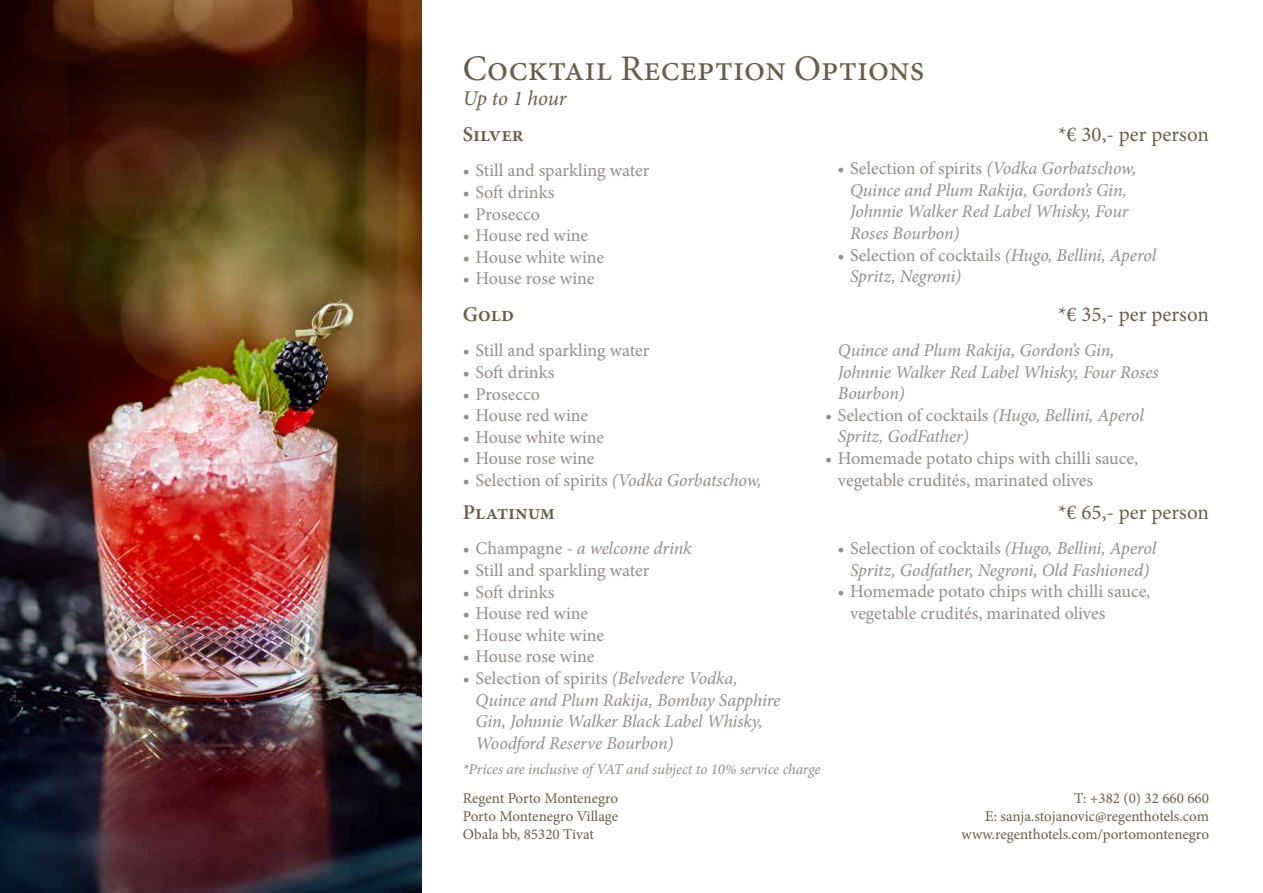
<style>
.page{position:relative;width:1263px;height:893px;background:#fff}
.page>*{position:absolute;margin:0;border:0;box-sizing:border-box;transform-origin:0 0}
.t1{font:36px "Minion Pro";color:#695e4a}
.t2{font:21px "Minion Pro";color:#695e4a}
.t3{font:600 21px "Minion Pro";color:#695e4a}
.t4{font:italic 21px "Minion Pro";letter-spacing:-.01em;color:#695e4a}
.t5{font:italic 18px/21.6px "Minion Pro";letter-spacing:-.01em;color:#938d88}
.t6{font:18px/21.6px "Minion Pro";color:#938d88}
.t7{font:15px/18px "Minion Pro";letter-spacing:-.005em;color:#695e4a;text-align:justify}
.t8{font:italic 15px "Minion Pro";letter-spacing:-.005em;color:#938d88}
.s1{font-style:normal}
.s2{font-style:italic}
</style>
<div class="page">
<img style="left:0;top:0;width:422px;height:893px">
<h1 class="t1" style="left:463px;top:45px;width:463px">Cocktail Reception Options</h1>
<p class="t4" style="left:463px;top:84px;width:105px">Up to 1 hour</p>
<p class="t3" style="left:463px;top:120px;width:63px">Silver</p>
<p class="t6" style="left:463px;top:160px;width:188px">• Still and sparkling water</p>
<p class="t6" style="left:463px;top:182px;width:93px">• Soft drinks</p>
<p class="t6" style="left:463px;top:203px;width:79px">• Prosecco</p>
<p class="t6" style="left:463px;top:225px;width:127px">• House red wine</p>
<p class="t6" style="left:463px;top:246px;width:143px">• House white wine</p>
<p class="t6" style="left:463px;top:268px;width:133px">• House rose wine</p>
<p class="t2" style="left:1058px;top:120px;width:152px">*€ 30,- per person</p>
<p class="t5" style="left:850px;top:158px;width:288px;text-indent:-13px"><span class="s1">• Selection of spirits</span> (Vodka Gorbatschow, Quince and Plum Rakija, Gordon’s Gin, Johnnie Walker Red Label Whisky, Four Roses Bourbon)</p>
<p class="t5" style="left:850px;top:244px;width:308px;text-indent:-13px"><span class="s1">• Selection of cocktails</span> (Hugo, Bellini, Aperol<br>Spritz, Negroni)</p>
<p class="t3" style="left:463px;top:300px;width:53px">Gold</p>
<p class="t2" style="left:1058px;top:300px;width:152px">*€ 35,- per person</p>
<p class="t6" style="left:463px;top:340px;width:188px">• Still and sparkling water</p>
<p class="t6" style="left:463px;top:362px;width:93px">• Soft drinks</p>
<p class="t6" style="left:463px;top:383px;width:79px">• Prosecco</p>
<p class="t6" style="left:463px;top:405px;width:127px">• House red wine</p>
<p class="t6" style="left:463px;top:426px;width:143px">• House white wine</p>
<p class="t6" style="left:463px;top:448px;width:133px">• House rose wine</p>
<p class="t6" style="left:463px;top:470px;width:301px">• Selection of spirits <span class="s2">(Vodka Gorbatschow,</span></p>
<p class="t5" style="left:838px;top:339px;width:322px">Quince and Plum Rakija, Gordon’s Gin,<br>Johnnie Walker Red Label Whisky, Four Roses<br>Bourbon)</p>
<p class="t5" style="left:838px;top:404px;width:308px;text-indent:-13px"><span class="s1">• Selection of cocktails</span> (Hugo, Bellini, Aperol<br>Spritz, GodFather)</p>
<p class="t6" style="left:838px;top:447px;width:302px;text-indent:-13px">• Homemade potato chips with chilli sauce, vegetable crudités, marinated olives</p>
<p class="t3" style="left:463px;top:498px;width:94px">Platinum</p>
<p class="t5" style="left:463px;top:538px;width:230px"><span class="s1">• Champagne</span> - a welcome drink</p>
<p class="t6" style="left:463px;top:560px;width:188px">• Still and sparkling water</p>
<p class="t6" style="left:463px;top:581px;width:93px">• Soft drinks</p>
<p class="t6" style="left:463px;top:603px;width:127px">• House red wine</p>
<p class="t6" style="left:463px;top:624px;width:143px">• House white wine</p>
<p class="t6" style="left:463px;top:646px;width:133px">• House rose wine</p>
<p class="t5" style="left:475px;top:667px;width:306px;text-indent:-13px"><span class="s1">• Selection of spirits</span> (Belvedere Vodka, Quince and Plum Rakija, Bombay Sapphire Gin, Johnnie Walker Black Label Whisky, Woodford Reserve Bourbon)</p>
<p class="t8" style="left:463px;top:759px;width:359px">*Prices are inclusive of VAT and subject to 10% service charge</p>
<p class="t2" style="left:1058px;top:498px;width:152px">*€ 65,- per person</p>
<p class="t5" style="left:837px;top:537px;width:320px;text-align:center"><span class="s1">• Selection of cocktails</span> (Hugo, Bellini, Aperol<br>Spritz, Godfather, Negroni, Old Fashioned)</p>
<p class="t6" style="left:850px;top:581px;width:302px;text-indent:-13px">• Homemade potato chips with chilli sauce, vegetable crudités, marinated olives</p>
<p class="t7" style="left:463px;top:789px;width:157px">Regent Porto Montenegro Porto Montenegro Village Obala bb, 85320 Tivat</p>
<p class="t7" style="left:961px;top:789px;width:249px;text-align:right">T: +382 (0) 32 660 660<br>E: sanja.stojanovic@regenthotels.com www.regenthotels.com/portomontenegro</p>
</div>
